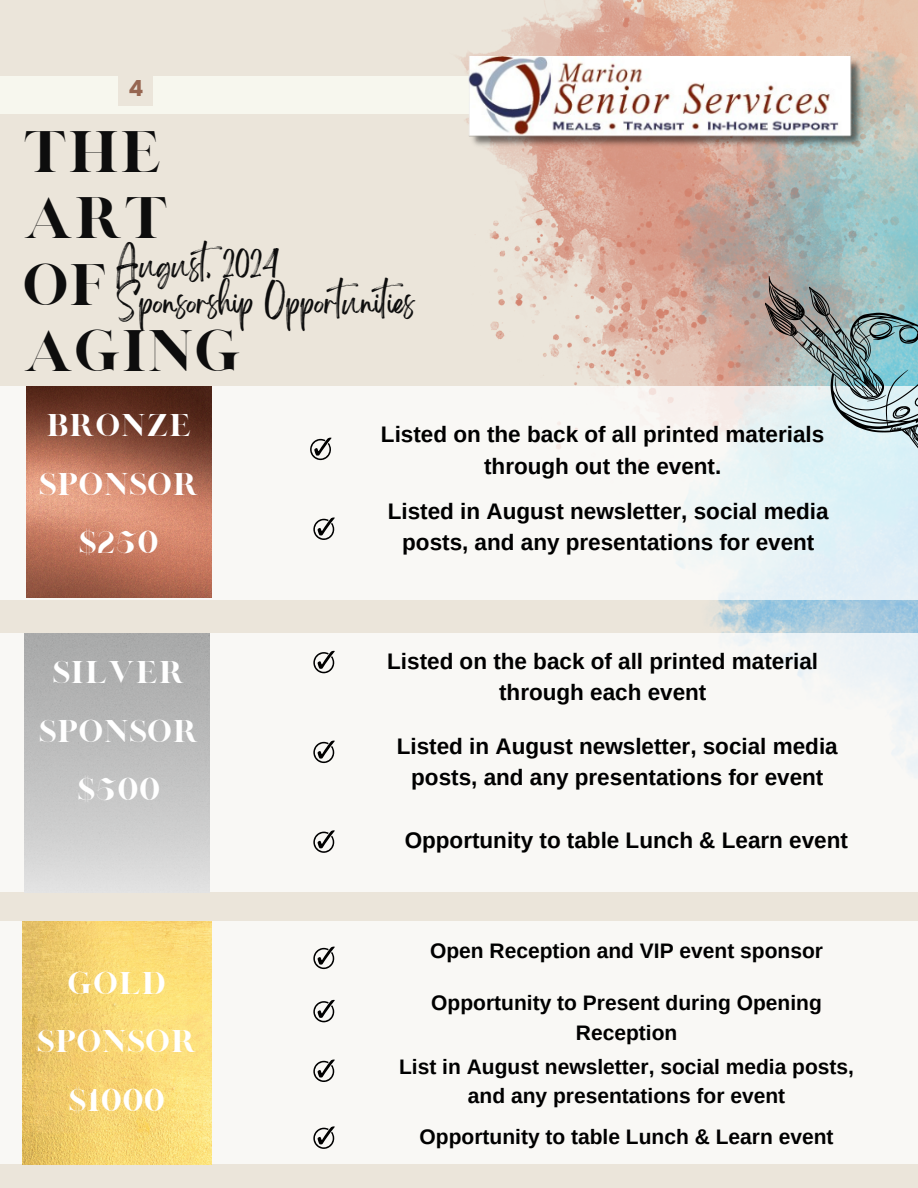
<style>
.page{position:relative;width:918px;height:1188px;background:#ebe5da}
.page>*{position:absolute;margin:0;border:0;box-sizing:border-box;transform-origin:0 0}
.t1{font:47.4px/66.3px "London";color:#0d0d0d}
.t2{font:27px "Brightwall";color:#0d0d0d}
.t3{font:25.5px "London";letter-spacing:.01em;color:#fff}
.t4{font:700 22.5px/31.5px "Arimo";color:#000;text-align:center}
.t5{font:700 22.2px "Poppins";color:#966651}
.t6{font:700 21px/29.2px "Arimo";color:#000;text-align:center}
</style>
<div class="page">
<img style="left:466px;top:0;width:452px;height:386px">
<img style="left:669px;top:39px;width:249px;height:594px">
<div style="left:0;top:76px;width:500px;height:38px;background:#f8f9f0"></div>
<div style="left:119px;top:68px;width:34px;height:38px;background:#ebe5da"></div>
<img style="left:459px;top:56px;width:437px;height:94px">
<svg style="left:0;top:386px;width:918px;height:214px;background:#f4f6f4"></svg>
<svg style="left:0;top:633px;width:918px;height:259px;background:#edecea"></svg>
<div style="left:0;top:921px;width:918px;height:243px;background:#f9f8f5"></div>
<svg style="left:761px;top:252px;width:157px;height:229px;background:#a8bbbc"></svg>
<svg style="left:310px;top:438px;width:21px;height:22px"></svg>
<svg style="left:313px;top:517px;width:22px;height:23px"></svg>
<svg style="left:313px;top:830px;width:22px;height:23px"></svg>
<svg style="left:313px;top:741px;width:22px;height:22px"></svg>
<svg style="left:313px;top:651px;width:22px;height:22px"></svg>
<svg style="left:313px;top:1126px;width:22px;height:23px"></svg>
<svg style="left:313px;top:1060px;width:22px;height:22px"></svg>
<img style="left:23px;top:921px;width:189px;height:243px">
<img style="left:26px;top:386px;width:186px;height:212px">
<svg style="left:313px;top:947px;width:22px;height:22px"></svg>
<svg style="left:313px;top:1000px;width:22px;height:22px"></svg>
<p class="t5" style="left:128px;top:73px;width:17px">4</p>
<p class="t1" style="left:23px;top:124px;width:220px">THE<br>ART<br>OF<br>AGING</p>
<p class="t2" style="left:117px;top:256px;width:163px">August, 2024</p>
<p class="t2" style="left:117px;top:293px;width:300px">Sponsorship Opportunities</p>
<p class="t3" style="left:46px;top:408px;width:147px">BRONZE</p>
<p class="t3" style="left:39px;top:466px;width:162px">SPONSOR</p>
<p class="t3" style="left:79px;top:525px;width:82px">$250</p>
<p class="t3" style="left:53px;top:655px;width:134px">SILVER</p>
<p class="t3" style="left:39px;top:714px;width:162px">SPONSOR</p>
<p class="t3" style="left:77px;top:772px;width:84px">$500</p>
<p class="t3" style="left:68px;top:965px;width:100px">GOLD</p>
<p class="t3" style="left:37px;top:1024px;width:162px">SPONSOR</p>
<p class="t3" style="left:68px;top:1082px;width:98px">$1000</p>
<p class="t4" style="left:381px;top:419px;width:445px">Listed on the back of all printed materials through out the event.</p>
<p class="t4" style="left:388px;top:495px;width:442px">Listed in August newsletter, social media posts, and any presentations for event</p>
<p class="t4" style="left:387px;top:645px;width:432px">Listed on the back of all printed material through each event</p>
<p class="t4" style="left:397px;top:730px;width:442px">Listed in August newsletter, social media posts, and any presentations for event</p>
<p class="t4" style="left:405px;top:825px;width:445px">Opportunity to table Lunch &amp; Learn event</p>
<p class="t6" style="left:430px;top:936px;width:395px">Open Reception and VIP event sponsor</p>
<p class="t6" style="left:431px;top:988px;width:392px">Opportunity to Present during Opening<br>Reception</p>
<p class="t6" style="left:399px;top:1052px;width:456px">List in August newsletter, social media posts, and any presentations for event</p>
<p class="t6" style="left:420px;top:1122px;width:415px">Opportunity to table Lunch &amp; Learn event</p>
</div>
